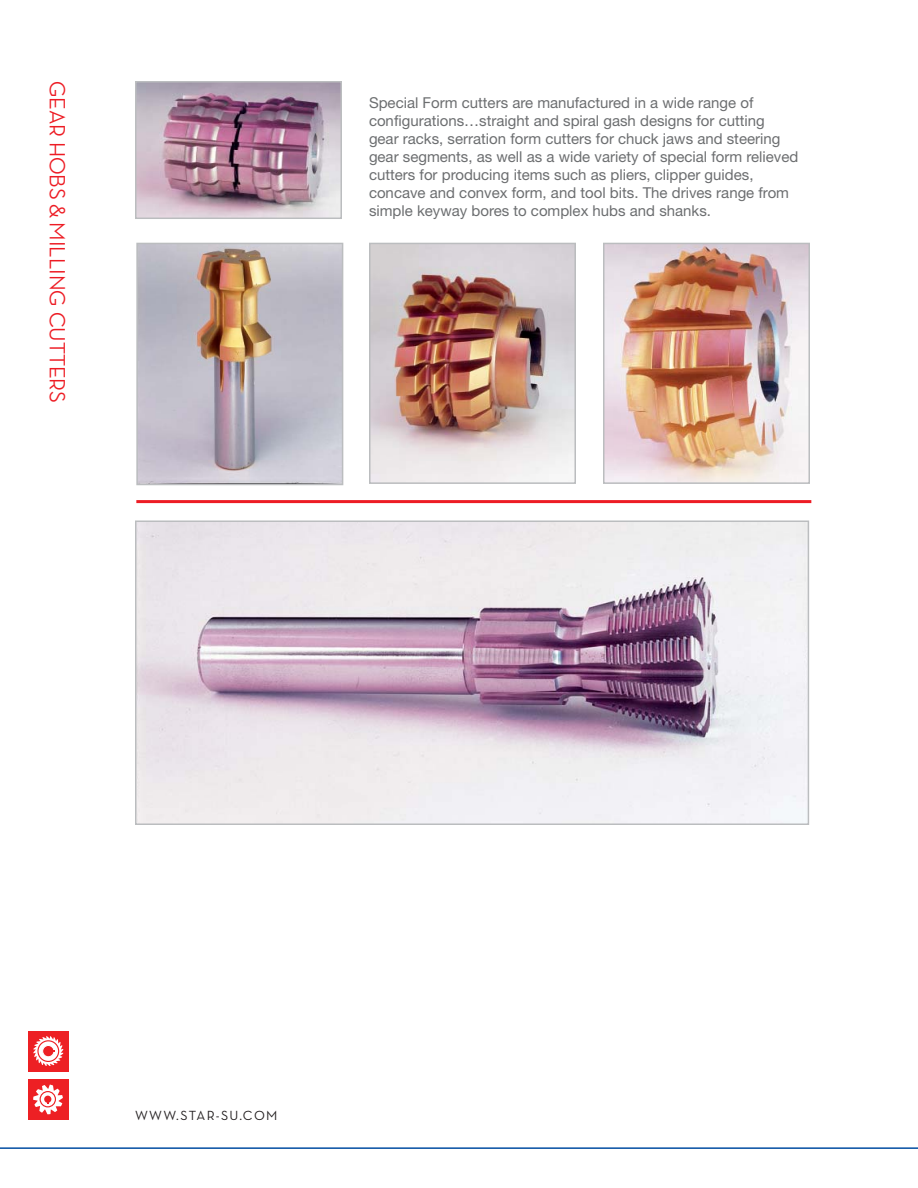
<style>
.page{position:relative;width:918px;height:1188px;background:#fff}
.page>*{position:absolute;margin:0;border:0;box-sizing:border-box;transform-origin:0 0}
.t1{font:500 22.5px "Neutra Disp";color:#ed1c24}
.t2{font:15px/18px "Helvetica Neue";color:#6c6e70}
.t3{font:13.5px "Neutra Text";letter-spacing:.1em;color:#231f20}
</style>
<div class="page">
<hr style="left:0;top:1147px;width:918px;height:2px;background:#034ea2">
<div style="left:28px;top:1079px;width:41px;height:40px;background:#ed2024"></div>
<svg style="left:33px;top:1085px;width:30px;height:29px"></svg>
<div style="left:28px;top:1031px;width:41px;height:40px;background:#ed2024"></div>
<svg style="left:33px;top:1036px;width:30px;height:30px"></svg>
<img style="left:138px;top:84px;width:201px;height:132px">
<div style="left:135px;top:81px;width:207px;height:138px;border:2px solid #bbbdbf"></div>
<img style="left:139px;top:246px;width:201px;height:236px">
<div style="left:136px;top:243px;width:207px;height:242px;border:2px solid #bbbdbf"></div>
<img style="left:372px;top:246px;width:201px;height:235px">
<div style="left:369px;top:243px;width:207px;height:241px;border:2px solid #bbbdbf"></div>
<img style="left:606px;top:246px;width:201px;height:235px">
<div style="left:603px;top:243px;width:207px;height:241px;border:2px solid #bbbdbf"></div>
<hr style="left:136px;top:500px;width:675px;height:3px;background:#ed1c24">
<img style="left:138px;top:523px;width:668px;height:299px">
<div style="left:135px;top:520px;width:674px;height:305px;border:2px solid #bbbdbf"></div>
<h1 class="t1" style="left:65px;top:81px;width:324px;rotate:90deg">GEAR HOBS &amp; MILLING CUTTERS</h1>
<p class="t2" style="left:369px;top:95px;width:431px">Special Form cutters are manufactured in a wide range of configurations…straight and spiral gash designs for cutting<br>gear racks, serration form cutters for chuck jaws and steering gear segments, as well as a wide variety of special form relieved cutters for producing items such as pliers, clipper guides, concave and convex form, and tool bits. The drives range from simple keyway bores to complex hubs and shanks.</p>
<p class="t3" style="left:135px;top:1110px;width:144px">WWW.STAR-SU.COM</p>
</div>
